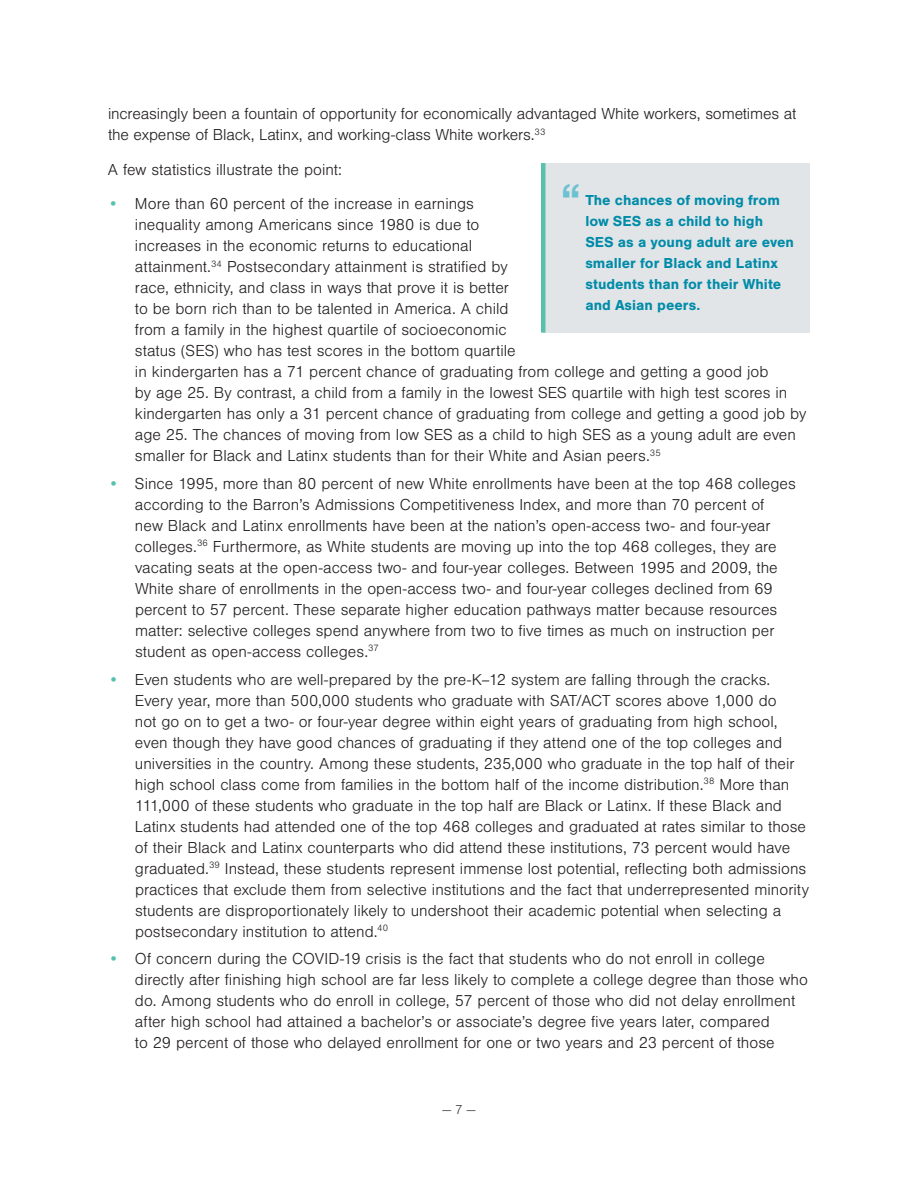
<style>
.page{position:relative;width:918px;height:1188px;background:#fff}
.page>*{position:absolute;margin:0;border:0;box-sizing:border-box;transform-origin:0 0}
.t1{font:700 45px "Nimbus San";color:#6cc2d2}
.t2{font:300 16.5px/21px "Nimbus San";color:#231f20}
.t3{font:700 15px/21px "Nimbus San";color:#008ba9}
.t4{font:300 13.5px "Nimbus San";color:#3c4143}
.s1{color:#58c1ae}
</style>
<div class="page">
<div style="left:543px;top:163px;width:267px;height:170px;background:#e1e5e7"></div>
<hr style="left:541px;top:163px;width:4px;height:170px;background:#58c1ae">
<p class="t2" style="left:108px;top:104px;width:690px">increasingly been a fountain of opportunity for economically advantaged White workers, sometimes at the expense of Black, Latinx, and working-class White workers.<sup>33</sup></p>
<p class="t2" style="left:108px;top:159px;width:235px">A few statistics illustrate the point:</p>
<p class="t2" style="left:135px;top:194px;width:673px;text-indent:-27px"><span class="s1">•</span> More than 60 percent of the increase in earnings<br>inequality among Americans since 1980 is due to<br>increases in the economic returns to educational<br>attainment.<sup>34</sup> Postsecondary attainment is stratified by<br>race, ethnicity, and class in ways that prove it is better<br>to be born rich than to be talented in America. A child<br>from a family in the highest quartile of socioeconomic<br>status (SES) who has test scores in the bottom quartile<br>in kindergarten has a 71 percent chance of graduating from college and getting a good job<br>by age 25. By contrast, a child from a family in the lowest SES quartile with high test scores in kindergarten has only a 31 percent chance of graduating from college and getting a good job by age 25. The chances of moving from low SES as a child to high SES as a young adult are even smaller for Black and Latinx students than for their White and Asian peers.<sup>35</sup></p>
<p class="t2" style="left:135px;top:473px;width:662px;text-indent:-27px"><span class="s1">•</span> Since 1995, more than 80 percent of new White enrollments have been at the top 468 colleges according to the Barron’s Admissions Competitiveness Index, and more than 70 percent of new Black and Latinx enrollments have been at the nation’s open-access two- and four-year colleges.<sup>36</sup> Furthermore, as White students are moving up into the top 468 colleges, they are vacating seats at the open-access two- and four-year colleges. Between 1995 and 2009, the White share of enrollments in the open-access two- and four-year colleges declined from 69 percent to 57 percent. These separate higher education pathways matter because resources matter: selective colleges spend anywhere from two to five times as much on instruction per student as open-access colleges.<sup>37</sup></p>
<p class="t2" style="left:135px;top:669px;width:675px;text-indent:-27px"><span class="s1">•</span> Even students who are well-prepared by the pre-K–12 system are falling through the cracks.<br>Every year, more than 500,000 students who graduate with SAT/ACT scores above 1,000 do<br>not go on to get a two- or four-year degree within eight years of graduating from high school, even though they have good chances of graduating if they attend one of the top colleges and universities in the country. Among these students, 235,000 who graduate in the top half of their high school class come from families in the bottom half of the income distribution.<sup>38</sup> More than 111,000 of these students who graduate in the top half are Black or Latinx. If these Black and Latinx students had attended one of the top 468 colleges and graduated at rates similar to those of their Black and Latinx counterparts who did attend these institutions, 73 percent would have graduated.<sup>39</sup> Instead, these students represent immense lost potential, reflecting both admissions practices that exclude them from selective institutions and the fact that underrepresented minority students are disproportionately likely to undershoot their academic potential when selecting a postsecondary institution to attend.<sup>40</sup></p>
<p class="t2" style="left:135px;top:949px;width:674px;text-indent:-27px"><span class="s1">•</span> Of concern during the COVID-19 crisis is the fact that students who do not enroll in college directly after finishing high school are far less likely to complete a college degree than those who do. Among students who do enroll in college, 57 percent of those who did not delay enrollment after high school had attained a bachelor’s or associate’s degree five years later, compared<br>to 29 percent of those who delayed enrollment for one or two years and 23 percent of those</p>
<h1 class="t1" style="left:561px;top:174px;width:22px">“</h1>
<p class="t3" style="left:585px;top:190px;width:210px">The chances of moving from low SES as a child to high<br>SES as a young adult are even smaller for Black and Latinx students than for their White and Asian peers.</p>
<p class="t4" style="left:442px;top:1102px;width:35px">— 7 —</p>
</div>
